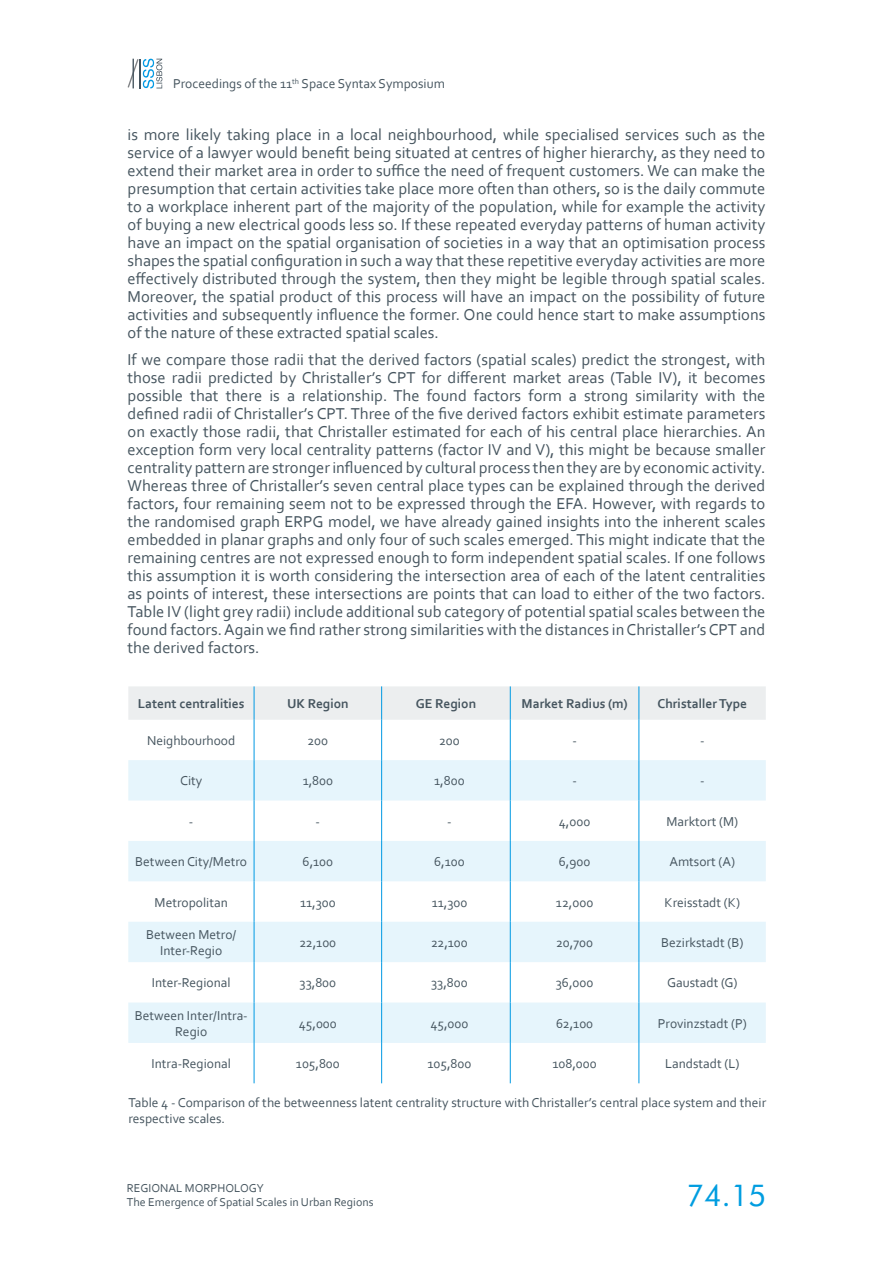
<style>
.page{position:relative;width:893px;height:1263px;background:#fff}
.page>*{position:absolute;margin:0;border:0;box-sizing:border-box;transform-origin:0 0}
.t1{font:30px "Futura BT";color:#009de0}
.t2{font:16.5px/18px "Corbel";color:#46555f;text-align:justify}
.t3{font:13.5px/16.2px "Corbel";color:#46555f;text-align:center}
.t4{font:700 13.5px "Corbel";color:#46555f}
.t5{font:12px/14.4px "Corbel";color:#46555f}
</style>
<div class="page">
<svg style="left:128px;top:59px;width:34px;height:29px"></svg>
<div style="left:128px;top:686px;width:638px;height:34px;background:#eceeef"></div>
<svg style="left:128px;top:760px;width:638px;height:283px;fill:#e6f5fc"></svg>
<hr style="left:254px;top:720px;width:1px;height:40px;background:#0099e3">
<hr style="left:254px;top:760px;width:1px;height:40px;background:#0099e3">
<hr style="left:254px;top:800px;width:1px;height:41px;background:#0099e3">
<hr style="left:254px;top:841px;width:1px;height:40px;background:#0099e3">
<hr style="left:254px;top:881px;width:1px;height:41px;background:#0099e3">
<hr style="left:254px;top:922px;width:1px;height:40px;background:#0099e3">
<hr style="left:254px;top:962px;width:1px;height:40px;background:#0099e3">
<hr style="left:254px;top:1002px;width:1px;height:41px;background:#0099e3">
<hr style="left:254px;top:1043px;width:1px;height:40px;background:#0099e3">
<hr style="left:381px;top:720px;width:1px;height:40px;background:#0099e3">
<hr style="left:381px;top:760px;width:1px;height:40px;background:#0099e3">
<hr style="left:381px;top:800px;width:1px;height:41px;background:#0099e3">
<hr style="left:381px;top:841px;width:1px;height:40px;background:#0099e3">
<hr style="left:381px;top:881px;width:1px;height:41px;background:#0099e3">
<hr style="left:381px;top:922px;width:1px;height:40px;background:#0099e3">
<hr style="left:381px;top:962px;width:1px;height:40px;background:#0099e3">
<hr style="left:381px;top:1002px;width:1px;height:41px;background:#0099e3">
<hr style="left:381px;top:1043px;width:1px;height:40px;background:#0099e3">
<hr style="left:254px;top:686px;width:1px;height:34px;background:#0099e3">
<hr style="left:381px;top:686px;width:1px;height:34px;background:#0099e3">
<hr style="left:510px;top:686px;width:1px;height:34px;background:#0099e3">
<hr style="left:510px;top:720px;width:1px;height:40px;background:#0099e3">
<hr style="left:510px;top:760px;width:1px;height:40px;background:#0099e3">
<hr style="left:510px;top:800px;width:1px;height:41px;background:#0099e3">
<hr style="left:510px;top:841px;width:1px;height:40px;background:#0099e3">
<hr style="left:510px;top:881px;width:1px;height:41px;background:#0099e3">
<hr style="left:510px;top:922px;width:1px;height:40px;background:#0099e3">
<hr style="left:510px;top:962px;width:1px;height:40px;background:#0099e3">
<hr style="left:510px;top:1002px;width:1px;height:41px;background:#0099e3">
<hr style="left:510px;top:1043px;width:1px;height:40px;background:#0099e3">
<hr style="left:638px;top:686px;width:1px;height:34px;background:#0099e3">
<hr style="left:638px;top:720px;width:1px;height:40px;background:#0099e3">
<hr style="left:638px;top:760px;width:1px;height:40px;background:#0099e3">
<hr style="left:638px;top:800px;width:1px;height:41px;background:#0099e3">
<hr style="left:638px;top:841px;width:1px;height:40px;background:#0099e3">
<hr style="left:638px;top:881px;width:1px;height:41px;background:#0099e3">
<hr style="left:638px;top:922px;width:1px;height:40px;background:#0099e3">
<hr style="left:638px;top:962px;width:1px;height:40px;background:#0099e3">
<hr style="left:638px;top:1002px;width:1px;height:41px;background:#0099e3">
<hr style="left:638px;top:1043px;width:1px;height:40px;background:#0099e3">
<p class="t3" style="left:173px;top:76px;width:273px">Proceedings of the 11<sup>th</sup> Space Syntax Symposium</p>
<p class="t2" style="left:128px;top:125px;width:639px">is more likely taking place in a local neighbourhood, while specialised services such as the service of a lawyer would benefit being situated at centres of higher hierarchy, as they need to extend their market area in order to suffice the need of frequent customers. We can make the presumption that certain activities take place more often than others, so is the daily commute to a workplace inherent part of the majority of the population, while for example the activity of buying a new electrical goods less so. If these repeated everyday patterns of human activity have an impact on the spatial organisation of societies in a way that an optimisation process shapes the spatial configuration in such a way that these repetitive everyday activities are more effectively distributed through the system, then they might be legible through spatial scales.<br>Moreover, the spatial product of this process will have an impact on the possibility of future activities and subsequently influence the former. One could hence start to make assumptions of the nature of these extracted spatial scales.</p>
<p class="t2" style="left:128px;top:350px;width:639px">If we compare those radii that the derived factors (spatial scales) predict the strongest, with those radii predicted by Christaller’s CPT for different market areas (Table IV), it becomes possible that there is a relationship. The found factors form a strong similarity with the defined radii of Christaller’s CPT. Three of the five derived factors exhibit estimate parameters on exactly those radii, that Christaller estimated for each of his central place hierarchies. An exception form very local centrality patterns (factor IV and V), this might be because smaller centrality pattern are stronger influenced by cultural process then they are by economic activity.<br>Whereas three of Christaller’s seven central place types can be explained through the derived factors, four remaining seem not to be expressed through the EFA. However, with regards to the randomised graph ERPG model, we have already gained insights into the inherent scales embedded in planar graphs and only four of such scales emerged. This might indicate that the remaining centres are not expressed enough to form independent spatial scales. If one follows this assumption it is worth considering the intersection area of each of the latent centralities as points of interest, these intersections are points that can load to either of the two factors.<br>Table IV (light grey radii) include additional sub category of potential spatial scales between the found factors. Again we find rather strong similarities with the distances in Christaller’s CPT and the derived factors.</p>
<p class="t4" style="left:138px;top:695px;width:108px">Latent centralities</p>
<p class="t4" style="left:287px;top:695px;width:63px">UK Region</p>
<p class="t4" style="left:416px;top:695px;width:62px">GE Region</p>
<p class="t4" style="left:522px;top:695px;width:107px">Market Radius (m)</p>
<p class="t4" style="left:657px;top:695px;width:91px">Christaller Type</p>
<p class="t3" style="left:147px;top:732px;width:90px">Neighbourhood</p>
<p class="t3" style="left:308px;top:732px;width:22px">200</p>
<p class="t3" style="left:439px;top:732px;width:22px">200</p>
<p class="t3" style="left:572px;top:732px;width:6px">-</p>
<p class="t3" style="left:700px;top:732px;width:6px">-</p>
<p class="t3" style="left:180px;top:772px;width:24px">City</p>
<p class="t3" style="left:303px;top:772px;width:32px">1,800</p>
<p class="t3" style="left:434px;top:772px;width:32px">1,800</p>
<p class="t3" style="left:572px;top:772px;width:6px">-</p>
<p class="t3" style="left:700px;top:772px;width:6px">-</p>
<p class="t3" style="left:189px;top:813px;width:6px">-</p>
<p class="t3" style="left:316px;top:813px;width:6px">-</p>
<p class="t3" style="left:447px;top:813px;width:6px">-</p>
<p class="t3" style="left:559px;top:813px;width:33px">4,000</p>
<p class="t3" style="left:666px;top:813px;width:73px">Marktort (M)</p>
<p class="t3" style="left:135px;top:853px;width:113px">Between City/Metro</p>
<p class="t3" style="left:303px;top:853px;width:32px">6,100</p>
<p class="t3" style="left:434px;top:853px;width:32px">6,100</p>
<p class="t3" style="left:559px;top:853px;width:33px">6,900</p>
<p class="t3" style="left:669px;top:853px;width:67px">Amtsort (A)</p>
<p class="t3" style="left:155px;top:894px;width:75px">Metropolitan</p>
<p class="t3" style="left:300px;top:894px;width:37px">11,300</p>
<p class="t3" style="left:432px;top:894px;width:37px">11,300</p>
<p class="t3" style="left:556px;top:894px;width:39px">12,000</p>
<p class="t3" style="left:664px;top:894px;width:77px">Kreisstadt (K)</p>
<p class="t3" style="left:146px;top:926px;width:92px">Between Metro/<br>Inter-Regio</p>
<p class="t3" style="left:300px;top:934px;width:38px">22,100</p>
<p class="t3" style="left:431px;top:934px;width:38px">22,100</p>
<p class="t3" style="left:556px;top:934px;width:38px">20,700</p>
<p class="t3" style="left:661px;top:934px;width:84px">Bezirkstadt (B)</p>
<p class="t3" style="left:152px;top:974px;width:80px">Inter-Regional</p>
<p class="t3" style="left:300px;top:974px;width:38px">33,800</p>
<p class="t3" style="left:431px;top:974px;width:38px">33,800</p>
<p class="t3" style="left:556px;top:974px;width:39px">36,000</p>
<p class="t3" style="left:667px;top:974px;width:72px">Gaustadt (G)</p>
<p class="t3" style="left:135px;top:1007px;width:115px">Between Inter/Intra-<br>Regio</p>
<p class="t3" style="left:299px;top:1015px;width:39px">45,000</p>
<p class="t3" style="left:431px;top:1015px;width:39px">45,000</p>
<p class="t3" style="left:556px;top:1015px;width:39px">62,100</p>
<p class="t3" style="left:658px;top:1015px;width:91px">Provinzstadt (P)</p>
<p class="t3" style="left:151px;top:1055px;width:81px">Intra-Regional</p>
<p class="t3" style="left:296px;top:1055px;width:45px">105,800</p>
<p class="t3" style="left:428px;top:1055px;width:45px">105,800</p>
<p class="t3" style="left:552px;top:1055px;width:46px">108,000</p>
<p class="t3" style="left:665px;top:1055px;width:76px">Landstadt (L)</p>
<p class="t3" style="left:128px;top:1093px;width:639px;text-align:left">Table 4 - Comparison of the betweenness latent centrality structure with Christaller’s central place system and their respective scales.</p>
<p class="t5" style="left:127px;top:1180px;width:248px">REGIONAL MORPHOLOGY<br>The Emergence of Spatial Scales in Urban Regions</p>
<h1 class="t1" style="left:686px;top:1177px;width:81px">74.15</h1>
</div>
